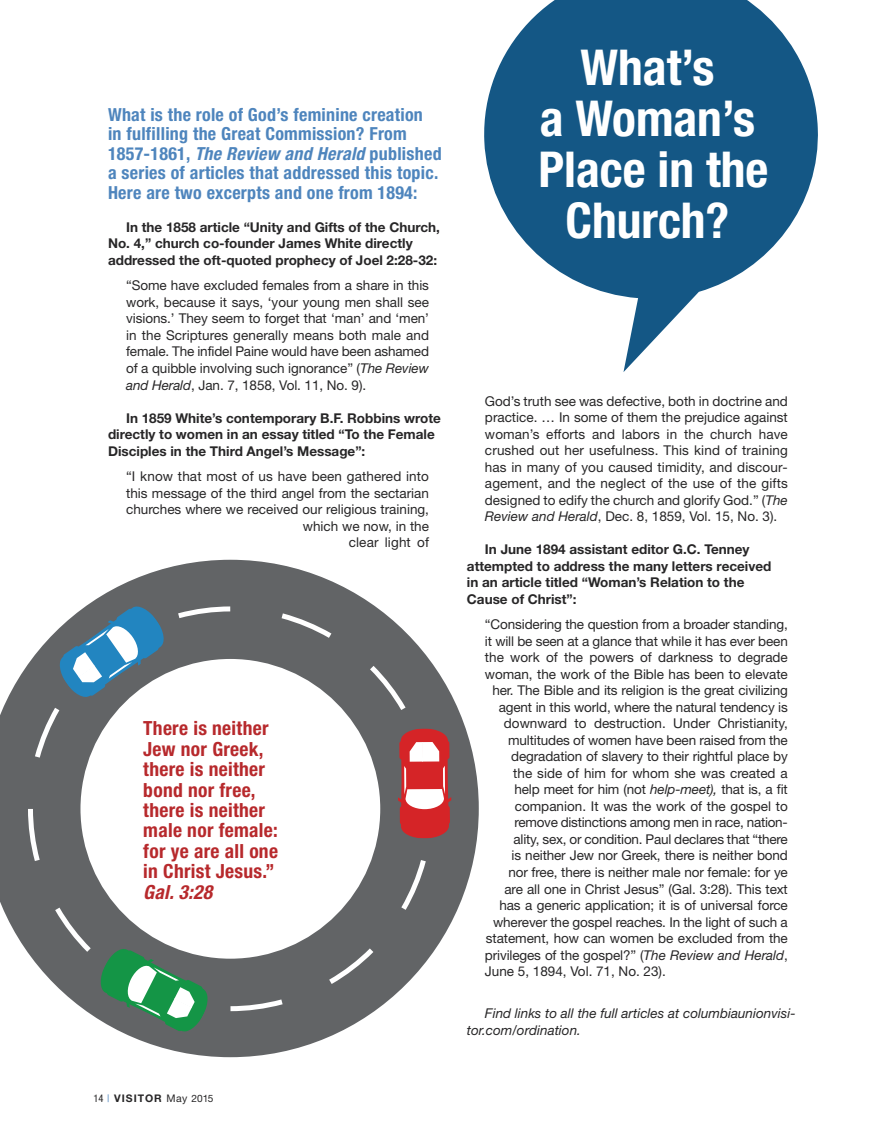
<style>
.page{position:relative;width:878px;height:1148px;background:#fff}
.page>*{position:absolute;margin:0;border:0;box-sizing:border-box;transform-origin:0 0}
.t1{font:700 condensed 49.5px/51px "Helvetica Neue";color:#fff;text-align:center}
.t2{font:700 condensed 19.5px/20.4px "Helvetica Neue";letter-spacing:.015em;color:#b7292c}
.t3{font:italic 700 condensed 19.5px "Helvetica Neue";color:#b7292c}
.t4{font:700 condensed 18px/19.5px "Helvetica Neue";letter-spacing:.015em;color:#4e85bd}
.t5{font:13.5px/16.5px "Helvetica Neue";letter-spacing:-.01em;color:#272627;text-align:justify}
.t6{font:700 13.5px/16.5px "Helvetica Neue";color:#272627}
.t7{font:italic 13.5px/16.5px "Helvetica Neue";color:#272627}
.t8{font:700 10.5px "Helvetica Neue";letter-spacing:.1em;color:#272627}
.s1{font-style:italic}
.s2{font-weight:400;font-stretch:condensed}
.s3{font-weight:400;font-stretch:condensed;color:#4e85bd}
.s4{font-weight:400}
.s5{font-weight:400;font-size:10.2px}
</style>
<div class="page">
<svg style="left:484px;top:0;width:333px;height:372px;fill:#145785"></svg>
<svg style="left:0;top:560px;width:479px;height:497px"></svg>
<svg style="left:35px;top:707px;width:24px;height:50px"></svg>
<svg style="left:370px;top:666px;width:35px;height:44px;background:#7c7e7f"></svg>
<svg style="left:329px;top:948px;width:44px;height:36px;background:#7b7d7f"></svg>
<svg style="left:401px;top:860px;width:25px;height:49px"></svg>
<svg style="left:28px;top:809px;width:12px;height:52px"></svg>
<svg style="left:55px;top:907px;width:36px;height:44px;background:#7b7d7f"></svg>
<svg style="left:178px;top:606px;width:52px;height:12px"></svg>
<svg style="left:230px;top:999px;width:52px;height:12px"></svg>
<svg style="left:281px;top:613px;width:50px;height:25px"></svg>
<svg style="left:58px;top:604px;width:108px;height:95px"></svg>
<svg style="left:398px;top:728px;width:53px;height:110px"></svg>
<div style="left:444px;top:740px;width:5px;height:19px;background:#d52427;border-radius:3px"></div>
<div style="left:399px;top:741px;width:5px;height:18px;background:#d52427;border-radius:3px"></div>
<div style="left:444px;top:805px;width:6px;height:19px;background:#d52427;border-radius:3px"></div>
<div style="left:400px;top:806px;width:5px;height:18px;background:#d52427;border-radius:3px"></div>
<svg style="left:99px;top:946px;width:110px;height:87px"></svg>
<h3 class="t4" style="left:108px;top:106px;width:335px">What is the role of God’s feminine creation<br>in fulfilling the Great Commission? From 1857-1861, <span class="s1">The Review and Herald</span> published a series of articles that addressed this topic.<br>Here are two excerpts and one from 1894:</h3>
<p class="t6" style="left:108px;top:220px;width:333px;text-indent:18px">In the 1858 article “Unity and Gifts of the Church,<br>No. 4,” church co-founder James White directly addressed the oft-quoted prophecy of Joel 2:28-32:</p>
<p class="t5" style="left:126px;top:279px;width:304px">“Some have excluded females from a share in this work, because it says, ‘your young men shall see visions.’ They seem to forget that ‘man’ and ‘men’ in the Scriptures generally means both male and female. The infidel Paine would have been ashamed of a quibble involving such ignorance” (<span class="s1">The Review and Herald</span>, Jan. 7, 1858, Vol. 11, No. 9).</p>
<p class="t6" style="left:108px;top:410px;width:334px;text-indent:18px">In 1859 White’s contemporary B.F. Robbins wrote directly to women in an essay titled “To the Female<br>Disciples in the Third Angel’s Message”:</p>
<p class="t5" style="left:126px;top:469px;width:304px;text-align:right">“I know that most of us have been gathered into this message of the third angel from the sectarian churches where we received our religious training, which we now, in the<br>clear light of</p>
<h2 class="t2" style="left:143px;top:720px;width:136px">There is neither<br>Jew nor Greek, there is neither bond nor free, there is neither male nor female: for ye are all one in Christ Jesus.”</h2>
<h2 class="t3" style="left:143px;top:884px;width:70px">Gal. 3:28</h2>
<p class="t8" style="left:93px;top:1094px;width:122px"><span class="s2">14</span> <span class="s3">|</span> VISITOR <span class="s4">May</span> <span class="s5">2015</span></p>
<h1 class="t1" style="left:538px;top:46px;width:231px">What’s<br>a Woman’s<br>Place in the<br>Church?</h1>
<p class="t5" style="left:485px;top:394px;width:304px">God’s truth see was defective, both in doctrine and practice. … In some of them the prejudice against woman’s efforts and labors in the church have crushed out her usefulness. This kind of training has in many of you caused timidity, and discour&shy;agement, and the neglect of the use of the gifts designed to edify the church and glorify God.” (<span class="s1">The Review and Herald</span>, Dec. 8, 1859, Vol. 15, No. 3).</p>
<p class="t6" style="left:467px;top:542px;width:306px;text-indent:18px">In June 1894 assistant editor G.C. Tenney attempted to address the many letters received in an article titled “Woman’s Relation to the Cause of Christ”:</p>
<p class="t5" style="left:485px;top:617px;width:304px">“Considering the question from a broader standing,</p>
<p class="t5" style="left:485px;top:634px;width:304px">it will be seen at a glance that while it has ever been</p>
<p class="t5" style="left:485px;top:650px;width:304px">the work of the powers of darkness to degrade</p>
<p class="t5" style="left:485px;top:667px;width:304px">woman, the work of the Bible has been to elevate</p>
<p class="t5" style="left:492px;top:683px;width:297px">her. The Bible and its religion is the great civilizing</p>
<p class="t5" style="left:498px;top:700px;width:291px">agent in this world, where the natural tendency is</p>
<p class="t5" style="left:504px;top:716px;width:285px">downward to destruction. Under Christianity,</p>
<p class="t5" style="left:508px;top:733px;width:281px">multitudes of women have been raised from the</p>
<p class="t5" style="left:511px;top:749px;width:278px">degradation of slavery to their rightful place by</p>
<p class="t5" style="left:513px;top:766px;width:276px">the side of him for whom she was created a</p>
<p class="t5" style="left:514px;top:782px;width:275px">help meet for him (not <span class="s1">help-meet),</span> that is, a fit</p>
<p class="t5" style="left:515px;top:799px;width:274px">companion. It was the work of the gospel to</p>
<p class="t5" style="left:514px;top:815px;width:275px">remove distinctions among men in race, nation-</p>
<p class="t5" style="left:513px;top:832px;width:276px">ality, sex, or condition. Paul declares that “there</p>
<p class="t5" style="left:511px;top:848px;width:278px">is neither Jew nor Greek, there is neither bond</p>
<p class="t5" style="left:508px;top:865px;width:281px">nor free, there is neither male nor female: for ye</p>
<p class="t5" style="left:504px;top:881px;width:285px">are all one in Christ Jesus” (Gal. 3:28). This text</p>
<p class="t5" style="left:499px;top:898px;width:290px">has a generic application; it is of universal force</p>
<p class="t5" style="left:493px;top:914px;width:296px">wherever the gospel reaches. In the light of such a</p>
<p class="t5" style="left:486px;top:931px;width:303px">statement, how can women be excluded from the</p>
<p class="t5" style="left:485px;top:947px;width:304px">privileges of the gospel?” (<span class="s1">The Review and Herald</span>,</p>
<p class="t5" style="left:485px;top:964px;width:182px">June 5, 1894, Vol. 71, No. 23).</p>
<p class="t7" style="left:467px;top:1006px;width:330px;text-indent:18px">Find links to all the full articles at columbiaunionvisi&shy;tor.com/ordination.</p>
</div>
